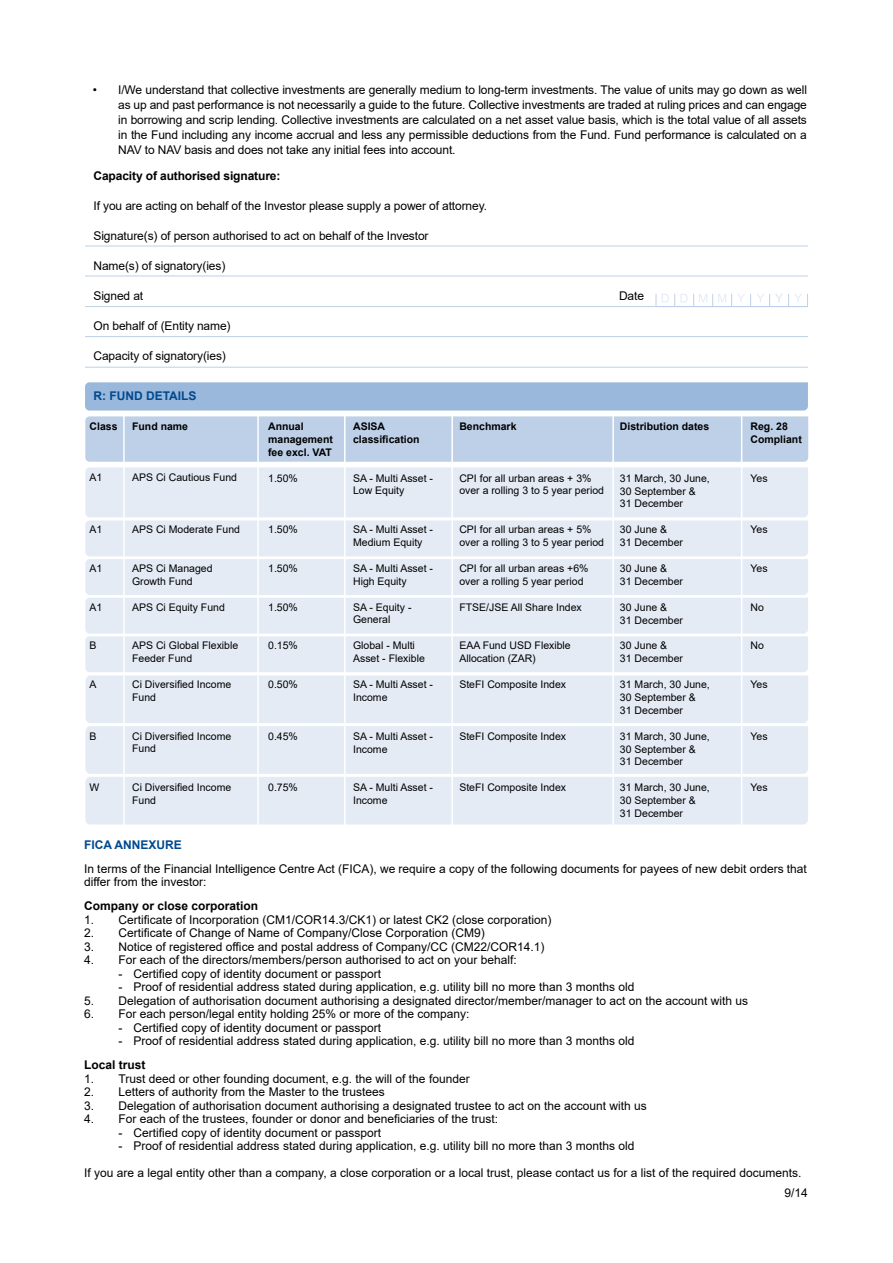
<style>
.page{position:relative;width:893px;height:1263px;background:#fff}
.page>*{position:absolute;margin:0;border:0;box-sizing:border-box;transform-origin:0 0}
.t1{font:12px/15px "Arial";color:#000;text-align:justify}
.t2{font:700 12px "Arial";color:#000}
.t3{font:700 12px "Arial";color:#004990}
.t4{font:10.5px/12.9px "Arial";color:#000}
.t5{font:700 10.5px/12.9px "Arial";color:#000}
</style>
<div class="page">
<div style="left:656px;top:293px;width:152px;height:14px;border:1px solid #bed0e7"></div>
<svg style="left:662px;top:294px;width:140px;height:12px"></svg>
<hr style="left:85px;top:276px;width:723px;height:1px;background:#bed0e7">
<hr style="left:85px;top:336px;width:723px;height:1px;background:#bed0e7">
<hr style="left:85px;top:246px;width:723px;height:1px;background:#bed0e7">
<hr style="left:85px;top:306px;width:723px;height:1px;background:#bed0e7">
<hr style="left:85px;top:367px;width:723px;height:1px;background:#bed0e7">
<div style="left:85px;top:382px;width:723px;height:28px;background:#99b8db"></div>
<svg style="left:85px;top:416px;width:723px;height:408px;background:#e2e9f4"></svg>
<hr style="left:123px;top:414px;width:2px;height:411px;background:#fff">
<hr style="left:257px;top:414px;width:2px;height:411px;background:#fff">
<hr style="left:344px;top:414px;width:2px;height:411px;background:#fff">
<hr style="left:451px;top:414px;width:2px;height:411px;background:#fff">
<hr style="left:612px;top:414px;width:2px;height:411px;background:#fff">
<hr style="left:741px;top:414px;width:1px;height:411px;background:#fff">
<p class="t1" style="left:118px;top:83px;width:690px;text-indent:-26px">• I/We understand that collective investments are generally medium to long-term investments. The value of units may go down as well as up and past performance is not necessarily a guide to the future. Collective investments are traded at ruling prices and can engage in borrowing and scrip lending. Collective investments are calculated on a net asset value basis, which is the total value of all assets in the Fund including any income accrual and less any permissible deductions from the Fund. Fund performance is calculated on a NAV to NAV basis and does not take any initial fees into account.</p>
<p class="t2" style="left:94px;top:167px;width:188px">Capacity of authorised signature:</p>
<p class="t1" style="left:94px;top:198px;width:395px">If you are acting on behalf of the Investor please supply a power of attorney.</p>
<p class="t1" style="left:94px;top:228px;width:337px">Signature(s) of person authorised to act on behalf of the Investor</p>
<p class="t1" style="left:94px;top:258px;width:133px">Name(s) of signatory(ies)</p>
<p class="t1" style="left:94px;top:288px;width:51px">Signed at</p>
<p class="t1" style="left:619px;top:288px;width:26px">Date</p>
<p class="t1" style="left:94px;top:318px;width:139px">On behalf of (Entity name)</p>
<p class="t1" style="left:94px;top:348px;width:134px">Capacity of signatory(ies)</p>
<p class="t3" style="left:94px;top:387px;width:105px">R: FUND DETAILS</p>
<p class="t5" style="left:90px;top:420px;width:30px">Class</p>
<p class="t5" style="left:132px;top:420px;width:58px">Fund name</p>
<p class="t4" style="left:90px;top:471px;width:14px">A1</p>
<p class="t4" style="left:90px;top:523px;width:14px">A1</p>
<p class="t4" style="left:90px;top:562px;width:14px">A1</p>
<p class="t4" style="left:90px;top:600px;width:14px">A1</p>
<p class="t4" style="left:90px;top:639px;width:9px">B</p>
<p class="t4" style="left:90px;top:678px;width:9px">A</p>
<p class="t4" style="left:90px;top:729px;width:9px">B</p>
<p class="t4" style="left:90px;top:781px;width:11px">W</p>
<p class="t4" style="left:132px;top:471px;width:107px">APS Ci Cautious Fund</p>
<p class="t4" style="left:132px;top:523px;width:109px">APS Ci Moderate Fund</p>
<p class="t4" style="left:132px;top:562px;width:82px">APS Ci Managed<br>Growth Fund</p>
<p class="t4" style="left:132px;top:600px;width:94px">APS Ci Equity Fund</p>
<p class="t4" style="left:132px;top:639px;width:108px">APS Ci Global Flexible<br>Feeder Fund</p>
<p class="t4" style="left:132px;top:678px;width:101px">Ci Diversified Income<br>Fund</p>
<p class="t4" style="left:132px;top:729px;width:101px">Ci Diversified Income<br>Fund</p>
<p class="t4" style="left:132px;top:781px;width:101px">Ci Diversified Income<br>Fund</p>
<p class="t5" style="left:268px;top:420px;width:66px">Annual management fee excl. VAT</p>
<p class="t4" style="left:268px;top:471px;width:31px">1.50%</p>
<p class="t4" style="left:268px;top:523px;width:31px">1.50%</p>
<p class="t4" style="left:268px;top:562px;width:31px">1.50%</p>
<p class="t4" style="left:268px;top:600px;width:31px">1.50%</p>
<p class="t4" style="left:268px;top:639px;width:31px">0.15%</p>
<p class="t4" style="left:268px;top:678px;width:31px">0.50%</p>
<p class="t4" style="left:268px;top:729px;width:31px">0.45%</p>
<p class="t4" style="left:268px;top:781px;width:31px">0.75%</p>
<p class="t5" style="left:353px;top:420px;width:68px">ASISA classification</p>
<p class="t4" style="left:353px;top:471px;width:81px">SA - Multi Asset -<br>Low Equity</p>
<p class="t4" style="left:353px;top:523px;width:81px">SA - Multi Asset -<br>Medium Equity</p>
<p class="t4" style="left:353px;top:562px;width:81px">SA - Multi Asset -<br>High Equity</p>
<p class="t4" style="left:353px;top:600px;width:60px">SA - Equity -<br>General</p>
<p class="t4" style="left:353px;top:639px;width:73px">Global - Multi<br>Asset - Flexible</p>
<p class="t4" style="left:353px;top:678px;width:81px">SA - Multi Asset -<br>Income</p>
<p class="t4" style="left:353px;top:729px;width:81px">SA - Multi Asset -<br>Income</p>
<p class="t4" style="left:353px;top:781px;width:81px">SA - Multi Asset -<br>Income</p>
<p class="t5" style="left:459px;top:420px;width:59px">Benchmark</p>
<p class="t5" style="left:620px;top:420px;width:91px">Distribution dates</p>
<p class="t4" style="left:459px;top:471px;width:146px">CPI for all urban areas + 3% over a rolling 3 to 5 year period</p>
<p class="t4" style="left:459px;top:523px;width:146px">CPI for all urban areas + 5% over a rolling 3 to 5 year period</p>
<p class="t4" style="left:459px;top:562px;width:131px">CPI for all urban areas +6% over a rolling 5 year period</p>
<p class="t4" style="left:459px;top:600px;width:124px">FTSE/JSE All Share Index</p>
<p class="t4" style="left:459px;top:639px;width:113px">EAA Fund USD Flexible<br>Allocation (ZAR)</p>
<p class="t4" style="left:459px;top:678px;width:108px">SteFI Composite Index</p>
<p class="t4" style="left:459px;top:729px;width:108px">SteFI Composite Index</p>
<p class="t4" style="left:459px;top:781px;width:108px">SteFI Composite Index</p>
<p class="t4" style="left:620px;top:471px;width:91px">31 March, 30 June,<br>30 September &amp;<br>31 December</p>
<p class="t4" style="left:620px;top:523px;width:65px">30 June &amp;<br>31 December</p>
<p class="t4" style="left:620px;top:562px;width:65px">30 June &amp;<br>31 December</p>
<p class="t4" style="left:620px;top:600px;width:65px">30 June &amp;<br>31 December</p>
<p class="t4" style="left:620px;top:639px;width:65px">30 June &amp;<br>31 December</p>
<p class="t4" style="left:620px;top:678px;width:91px">31 March, 30 June,<br>30 September &amp;<br>31 December</p>
<p class="t4" style="left:620px;top:729px;width:91px">31 March, 30 June,<br>30 September &amp;<br>31 December</p>
<p class="t4" style="left:620px;top:781px;width:91px">31 March, 30 June,<br>30 September &amp;<br>31 December</p>
<p class="t5" style="left:750px;top:420px;width:53px">Reg. 28<br>Compliant</p>
<p class="t4" style="left:750px;top:471px;width:19px">Yes</p>
<p class="t4" style="left:750px;top:523px;width:19px">Yes</p>
<p class="t4" style="left:750px;top:562px;width:19px">Yes</p>
<p class="t4" style="left:750px;top:600px;width:15px">No</p>
<p class="t4" style="left:750px;top:639px;width:15px">No</p>
<p class="t4" style="left:750px;top:678px;width:19px">Yes</p>
<p class="t4" style="left:750px;top:729px;width:19px">Yes</p>
<p class="t4" style="left:750px;top:781px;width:19px">Yes</p>
<p class="t3" style="left:84px;top:836px;width:99px">FICA ANNEXURE</p>
<p class="t1" style="left:84px;top:861px;width:724px;line-height:13.5px">In terms of the Financial Intelligence Centre Act (FICA), we require a copy of the following documents for payees of new debit orders that differ from the investor:</p>
<p class="t2" style="left:84px;top:897px;width:176px">Company or close corporation</p>
<p class="t1" style="left:84px;top:912px;width:469px">1. Certificate of Incorporation (CM1/COR14.3/CK1) or latest CK2 (close corporation)</p>
<p class="t1" style="left:84px;top:925px;width:402px">2. Certificate of Change of Name of Company/Close Corporation (CM9)</p>
<p class="t1" style="left:84px;top:939px;width:462px">3. Notice of registered office and postal address of Company/CC (CM22/COR14.1)</p>
<p class="t1" style="left:84px;top:952px;width:434px">4. For each of the directors/members/person authorised to act on your behalf:</p>
<p class="t1" style="left:119px;top:966px;width:264px">- Certified copy of identity document or passport</p>
<p class="t1" style="left:119px;top:979px;width:517px">- Proof of residential address stated during application, e.g. utility bill no more than 3 months old</p>
<p class="t1" style="left:84px;top:993px;width:666px">5. Delegation of authorisation document authorising a designated director/member/manager to act on the account with us</p>
<p class="t1" style="left:84px;top:1006px;width:387px">6. For each person/legal entity holding 25% or more of the company:</p>
<p class="t1" style="left:119px;top:1020px;width:264px">- Certified copy of identity document or passport</p>
<p class="t1" style="left:119px;top:1033px;width:517px">- Proof of residential address stated during application, e.g. utility bill no more than 3 months old</p>
<p class="t2" style="left:84px;top:1056px;width:63px">Local trust</p>
<p class="t1" style="left:84px;top:1071px;width:387px">1. Trust deed or other founding document, e.g. the will of the founder</p>
<p class="t1" style="left:84px;top:1084px;width:302px">2. Letters of authority from the Master to the trustees</p>
<p class="t1" style="left:84px;top:1098px;width:564px">3. Delegation of authorisation document authorising a designated trustee to act on the account with us</p>
<p class="t1" style="left:84px;top:1111px;width:416px">4. For each of the trustees, founder or donor and beneficiaries of the trust:</p>
<p class="t1" style="left:119px;top:1125px;width:264px">- Certified copy of identity document or passport</p>
<p class="t1" style="left:119px;top:1138px;width:517px">- Proof of residential address stated during application, e.g. utility bill no more than 3 months old</p>
<p class="t1" style="left:84px;top:1165px;width:719px">If you are a legal entity other than a company, a close corporation or a local trust, please contact us for a list of the required documents.</p>
<p class="t1" style="left:785px;top:1185px;width:25px">9/14</p>
</div>
